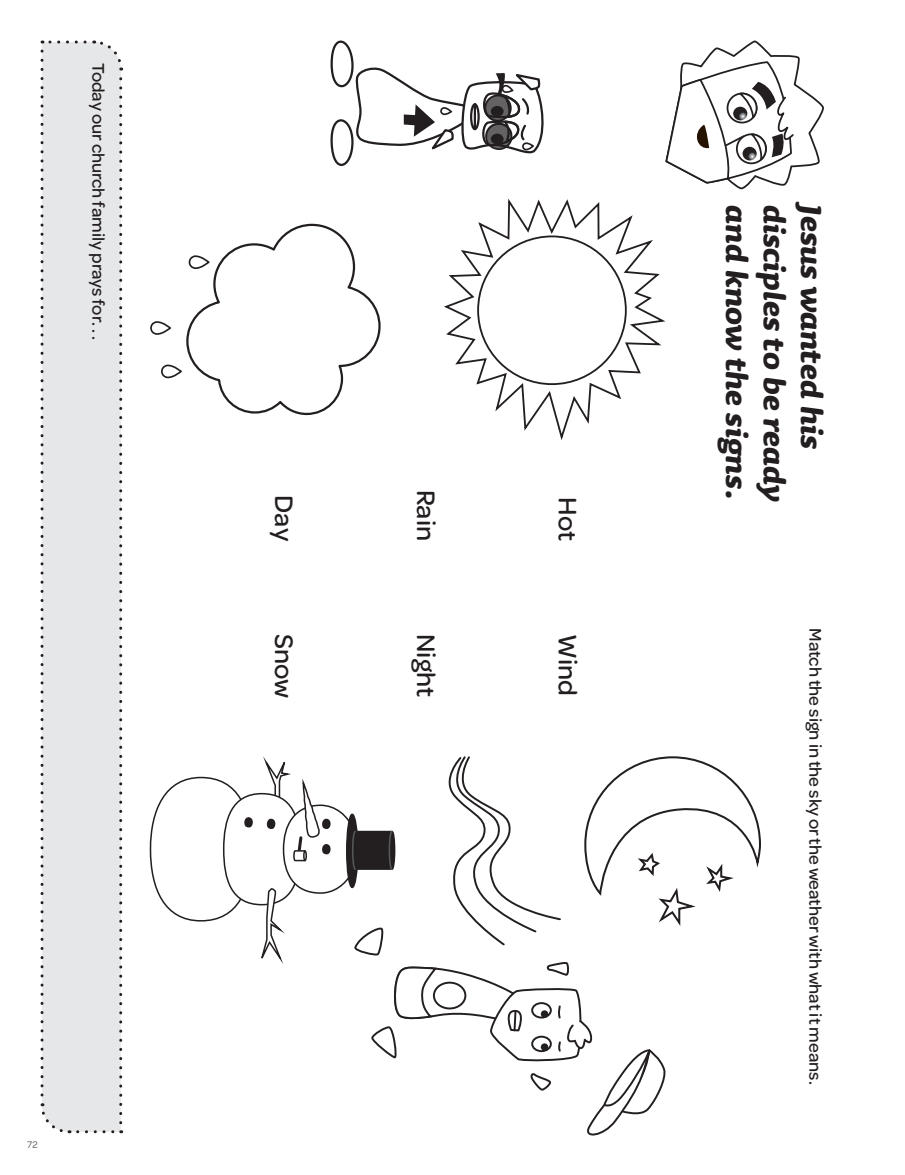
<style>
.page{position:relative;width:905px;height:1175px;background:#fff}
.page>*{position:absolute;margin:0;border:0;box-sizing:border-box;transform-origin:0 0}
.t1{font:italic 700 37.5px "Sauna";color:#231f20}
.t2{font:500 27px "Omnes";color:#231f20}
.t3{font:500 18px "Omnes";color:#231f20}
.t4{font:10.2px "Omnes";color:#57585a}
</style>
<div class="page">
<div style="left:42px;top:42px;width:79px;height:1089px;background:#e6e7e9"></div>
<svg style="left:42px;top:40px;width:43px;height:4px"></svg>
<svg style="left:40px;top:51px;width:30px;height:1083px;background:#e2e3e5"></svg>
<svg style="left:78px;top:1130px;width:44px;height:3px"></svg>
<svg style="left:94px;top:40px;width:29px;height:1082px;background:#e2e3e5"></svg>
<svg style="left:444px;top:198px;width:221px;height:242px"></svg>
<div style="left:478px;top:236px;width:147px;height:148px;background:#fff;border-radius:50%"></div>
<svg style="left:150px;top:224px;width:230px;height:191px"></svg>
<svg style="left:665px;top:40px;width:159px;height:149px"></svg>
<svg style="left:742px;top:147px;width:14px;height:13px"></svg>
<svg style="left:733px;top:107px;width:14px;height:13px"></svg>
<svg style="left:244px;top:756px;width:517px;height:379px"></svg>
<svg style="left:330px;top:40px;width:213px;height:126px"></svg>
<svg style="left:485px;top:95px;width:25px;height:26px"></svg>
<svg style="left:486px;top:124px;width:25px;height:25px"></svg>
<p class="t3" style="left:111px;top:63px;width:279px;rotate:90deg">Today our church family prays for. . .</p>
<p class="t4" style="left:27px;top:1137px;width:12px">72</p>
<h2 class="t2" style="left:303px;top:495px;width:47px;rotate:90deg">Day</h2>
<h2 class="t2" style="left:444px;top:489px;width:53px;rotate:90deg">Rain</h2>
<h2 class="t2" style="left:586px;top:497px;width:45px;rotate:90deg">Hot</h2>
<h2 class="t2" style="left:303px;top:634px;width:66px;rotate:90deg">Snow</h2>
<h2 class="t2" style="left:444px;top:634px;width:65px;rotate:90deg">Night</h2>
<h2 class="t2" style="left:586px;top:634px;width:64px;rotate:90deg">Wind</h2>
<h1 class="t1" style="left:760px;top:205px;width:295px;rotate:90deg">and know the signs.</h1>
<h1 class="t1" style="left:797px;top:205px;width:300px;rotate:90deg">disciples to be ready</h1>
<h1 class="t1" style="left:835px;top:205px;width:245px;rotate:90deg">Jesus wanted his</h1>
<p class="t3" style="left:827px;top:628px;width:458px;rotate:90deg">Match the sign in the sky or the weather with what it means.</p>
</div>
